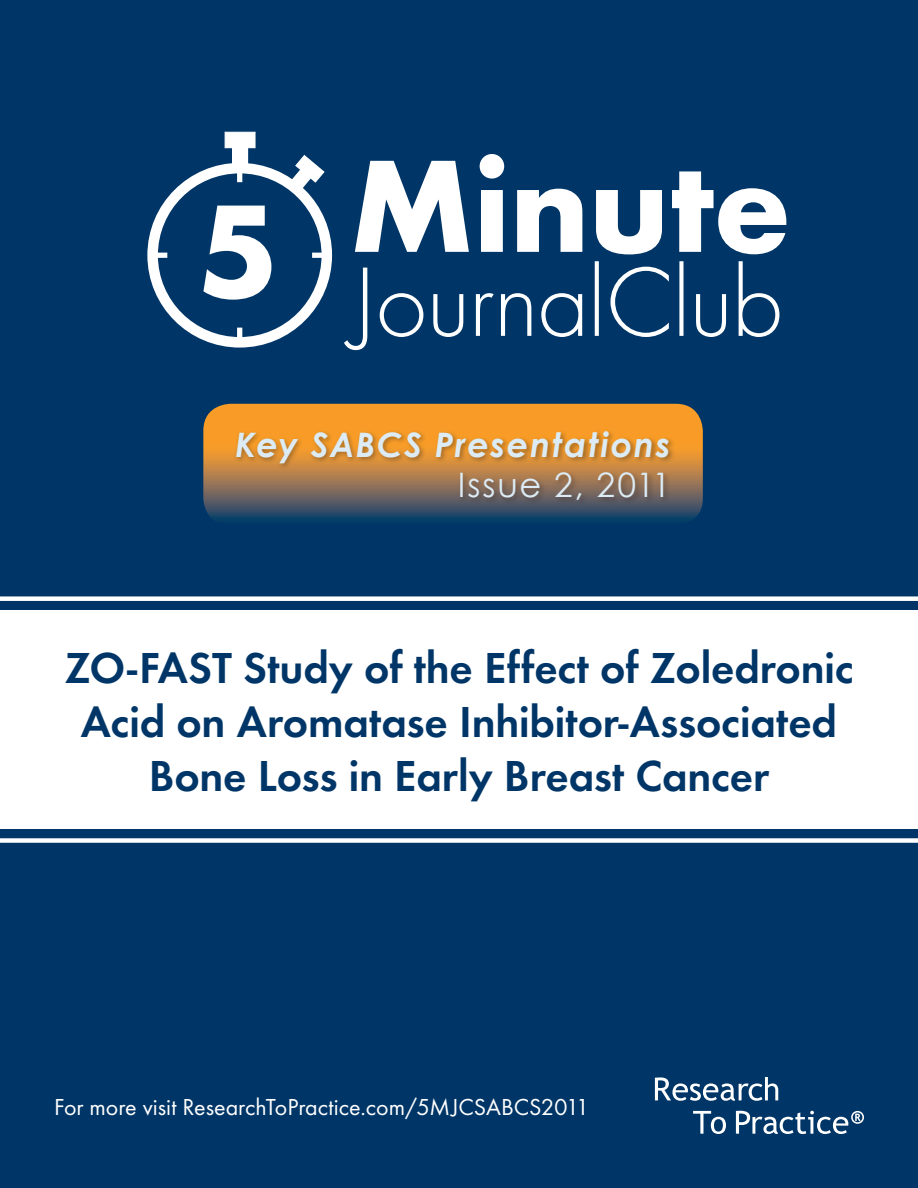
<style>
.page{position:relative;width:918px;height:1188px;background:#003667}
.page>*{position:absolute;margin:0;border:0;box-sizing:border-box;transform-origin:0 0}
.t1{font:600 45px/54px "Futura T";letter-spacing:-.005em;color:#003667;text-align:center}
.t2{font:italic 700 33.75px "Century Gothic";letter-spacing:.045em;color:#dcebf4}
.t3{font:33.75px "Century Gothic";letter-spacing:.05em;color:#dcebf4}
.t4{font:24px "Futura T";color:#fff}
</style>
<div class="page">
<div style="left:233px;top:136px;width:14px;height:31px;background:#fff"></div>
<div style="left:232px;top:136px;width:16px;height:32px;border:1px solid #fff"></div>
<div style="left:225px;top:132px;width:30px;height:16px;background:#fff"></div>
<div style="left:225px;top:132px;width:31px;height:16px;border:1px solid #fff"></div>
<svg style="left:289px;top:155px;width:36px;height:37px"></svg>
<svg style="left:312px;top:252px;width:9px;height:6px"></svg>
<svg style="left:234px;top:327px;width:11px;height:10px"></svg>
<svg style="left:237px;top:174px;width:6px;height:9px"></svg>
<svg style="left:158px;top:252px;width:10px;height:6px"></svg>
<div style="left:147px;top:163px;width:185px;height:185px;border:10px solid #fff;border-radius:50%"></div>
<svg style="left:203px;top:206px;width:68px;height:94px"></svg>
<svg style="left:355px;top:161px;width:114px;height:91px"></svg>
<svg style="left:480px;top:154px;width:24px;height:98px"></svg>
<svg style="left:517px;top:189px;width:65px;height:63px"></svg>
<svg style="left:596px;top:190px;width:66px;height:64px"></svg>
<svg style="left:672px;top:171px;width:114px;height:83px"></svg>
<svg style="left:344px;top:268px;width:23px;height:82px"></svg>
<svg style="left:380px;top:293px;width:43px;height:44px"></svg>
<svg style="left:433px;top:294px;width:30px;height:43px"></svg>
<svg style="left:476px;top:293px;width:18px;height:43px"></svg>
<svg style="left:501px;top:293px;width:30px;height:43px"></svg>
<svg style="left:541px;top:293px;width:41px;height:44px"></svg>
<svg style="left:595px;top:261px;width:4px;height:75px"></svg>
<svg style="left:611px;top:267px;width:58px;height:70px"></svg>
<div style="left:679px;top:261px;width:5px;height:75px;background:#fff"></div>
<svg style="left:696px;top:294px;width:30px;height:43px"></svg>
<svg style="left:739px;top:261px;width:40px;height:76px"></svg>
<div style="left:0;top:611px;width:918px;height:218px;background:#fff"></div>
<svg style="left:655px;top:1077px;width:123px;height:24px"></svg>
<svg style="left:693px;top:1111px;width:33px;height:23px"></svg>
<svg style="left:736px;top:1111px;width:128px;height:23px"></svg>
<div style="left:0;top:838px;width:918px;height:5px;background:#fff"></div>
<div style="left:0;top:596px;width:918px;height:5px;background:#fff"></div>
<svg style="left:203px;top:404px;width:500px;height:115px"></svg>
<div style="left:233px;top:429px;width:443px;height:79px;background:#231f20;opacity:.4"></div>
<p class="t2" style="left:235px;top:423px;width:437px">Key SABCS Presentations</p>
<p class="t3" style="left:458px;top:465px;width:215px">Issue 2, 2011</p>
<p class="t1" style="left:65px;top:640px;width:790px">ZO-FAST Study of the Effect of Zoledronic<br>Acid on Aromatase Inhibitor-Associated<br>Bone Loss in Early Breast Cancer</p>
<p class="t4" style="left:54px;top:1093px;width:537px">For more visit ResearchToPractice.com/5MJCSABCS2011</p>
</div>
